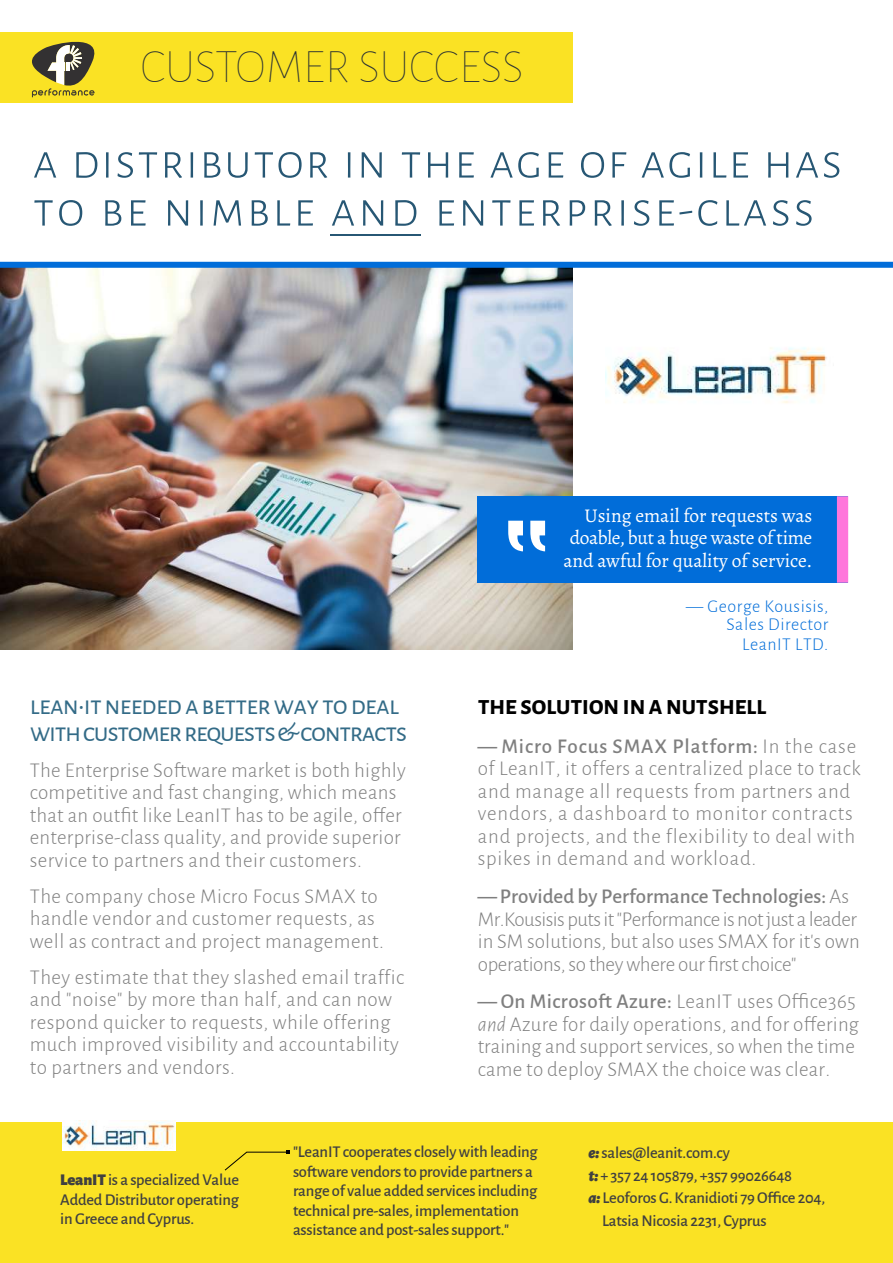
<style>
.page{position:relative;width:893px;height:1263px;background:#fff}
.page>*{position:absolute;margin:0;border:0;box-sizing:border-box;transform-origin:0 0}
.t1{font:300 51px/48px "Alegreya Sans SC";letter-spacing:.03em;color:#275774}
.t2{font:100 48px "Alegreya Sans SC";color:#2a3132}
.t3{font:27px/27px "Alegreya Sans SC";letter-spacing:-.05em;color:#336b87}
.t4{font:700 27px "Alegreya Sans SC";letter-spacing:-.02em;color:#000}
.t5{font:300 21px/22.5px "Alegreya Sans";letter-spacing:.02em;color:#7f7f7f}
.t6{font:300 21px/22.5px "Alegreya Sans";letter-spacing:-.015em;color:#7f7f7f}
.t7{font:19.5px/22.5px "Alegreya";color:#fff;text-align:right}
.t8{font:300 18px/18px "Alegreya Sans";letter-spacing:.03em;color:#016dd9;text-align:right}
.t9{font:500 16.5px/19.5px "Alegreya Sans";letter-spacing:-.015em;color:#404040;text-align:justify}
.s1{font-weight:500}
.s2{font-style:italic}
.s3{font-weight:900}
.s4{font-weight:900;font-style:italic}
</style>
<div class="page">
<img style="left:0;top:268px;width:572px;height:381px">
<hr style="left:330px;top:234px;width:91px;height:2px;background:#275774">
<img style="left:605px;top:347px;width:222px;height:56px">
<div style="left:478px;top:496px;width:370px;height:87px;background:#016dd9"></div>
<svg style="left:508px;top:521px;width:37px;height:30px"></svg>
<div style="left:837px;top:496px;width:11px;height:87px;background:#ff77db"></div>
<div style="left:0;top:33px;width:572px;height:70px;background:#fae224"></div>
<div style="left:0;top:1122px;width:893px;height:141px;background:#fae224"></div>
<div style="left:0;top:262px;width:893px;height:6px;background:#016dd9"></div>
<svg style="left:22px;top:32px;width:83px;height:65px"></svg>
<img style="left:63px;top:1121px;width:112px;height:30px">
<svg style="left:224px;top:1150px;width:66px;height:21px"></svg>
<h2 class="t2" style="left:140px;top:44px;width:385px">CUSTOMER SUCCESS</h2>
<h1 class="t1" style="left:32px;top:138px;width:811px">a distributor in the age of agile has to be nimble and enterprise-class</h1>
<p class="t7" style="left:563px;top:504px;width:250px">Using email for requests was doable, but a huge waste of time and awful for quality of service.</p>
<p class="t3" style="left:30px;top:692px;width:379px">lean•it needed a better way to deal withcustomerrequests&amp;contracts</p>
<p class="t5" style="left:30px;top:759px;width:377px">The Enterprise Software market is both highly competitive and fast changing, which means that an outfit like LeanIT has to be agile, offer enterprise-class quality, and provide superior service to partners and their customers.</p>
<p class="t5" style="left:30px;top:885px;width:356px">The company chose Micro Focus SMAX to handle vendor and customer requests, as well as contract and project management.</p>
<p class="t5" style="left:30px;top:966px;width:376px">They estimate that they slashed email traffic and "noise" by more than half, and can now respond quicker to requests, while offering much improved visibility and accountability to partners and vendors.</p>
<p class="t8" style="left:686px;top:597px;width:144px">— George Kousisis,<br>Sales Director</p>
<p class="t8" style="left:742px;top:635px;width:88px">LeanIT LTD.</p>
<p class="t4" style="left:478px;top:692px;width:290px">the solution in a nutshell</p>
<p class="t5" style="left:478px;top:735px;width:384px"><span class="s1">― Micro Focus SMAX Platform:</span> In the case of LeanIT, it offers a centralized place to track and manage all requests from partners and vendors, a dashboard to monitor contracts and projects, and the flexibility to deal with spikes in demand and workload.</p>
<p class="t6" style="left:478px;top:885px;width:383px"><span class="s1">―Provided by Performance Technologies:</span> As Mr.Kousisis puts it "Performance is not just a leader in SM solutions, but also uses SMAX for it's own operations, so they where our first choice"</p>
<p class="t5" style="left:478px;top:990px;width:383px"><span class="s1">― On Microsoft Azure:</span> LeanIT uses Office365 <span class="s2">and</span> Azure for daily operations, and for offering training and support services, so when the time came to deploy SMAX the choice was clear.</p>
<p class="t9" style="left:60px;top:1170px;width:180px"><span class="s3">LeanIT</span> is a specialized Value Added Distributor operating in Greece and Cyprus.</p>
<p class="t9" style="left:293px;top:1142px;width:246px;text-align:left">"LeanIT cooperates closely with leading software vendors to provide partners a range of value added services including technical pre-sales, implementation assistance and post-sales support."</p>
<p class="t9" style="left:589px;top:1143px;width:143px"><span class="s4">e:</span>sales@leanit.com.cy</p>
<p class="t9" style="left:589px;top:1166px;width:205px"><span class="s4">t:</span> + 357 24 105879, +357 99026648</p>
<p class="t9" style="left:589px;top:1188px;width:238px"><span class="s4">a:</span> Leoforos G. Kranidioti 79 Office 204,</p>
<p class="t9" style="left:602px;top:1211px;width:166px">Latsia Nicosia 2231, Cyprus</p>
</div>
